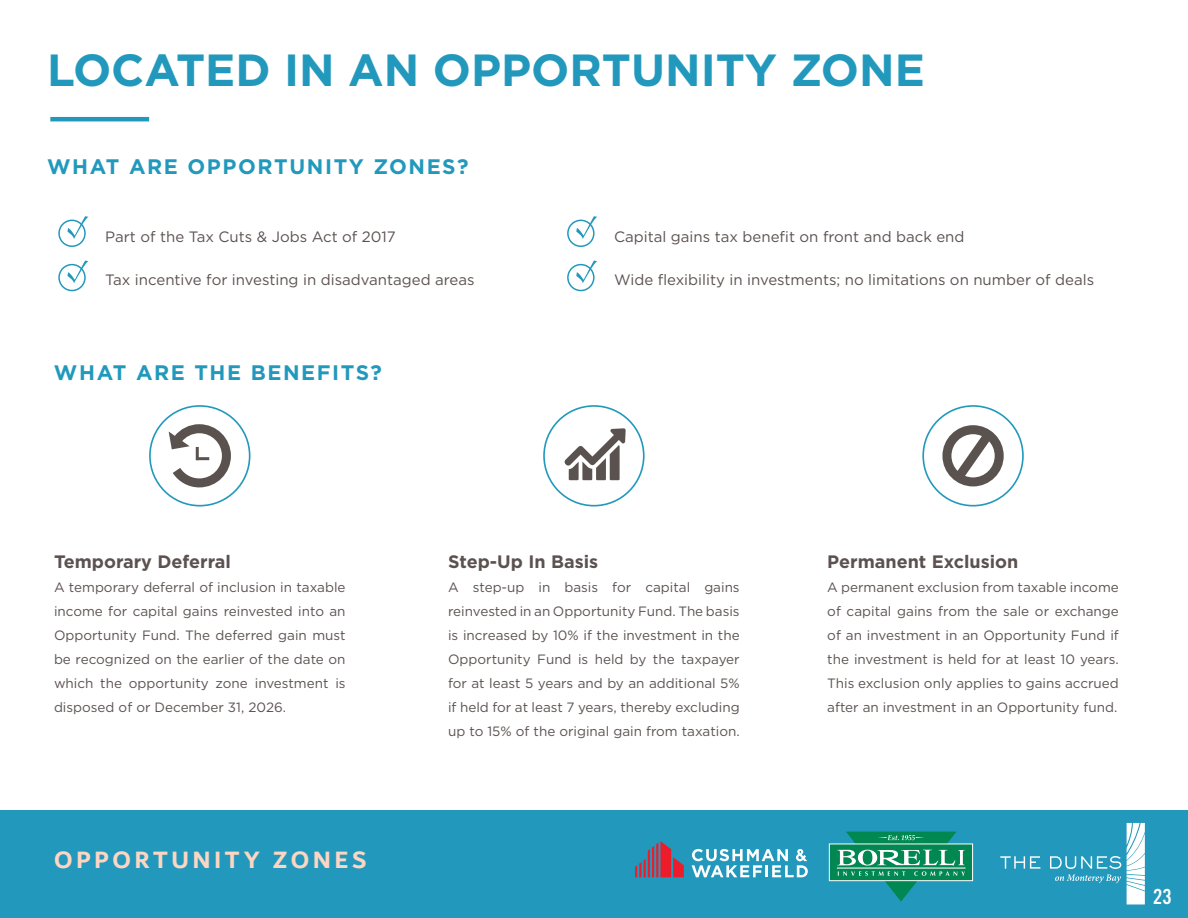
<style>
.page{position:relative;width:1188px;height:918px;background:#fff}
.page>*{position:absolute;margin:0;border:0;box-sizing:border-box;transform-origin:0 0}
.t1{font:700 45px "Gotham";color:#2299bc}
.t2{font:700 25.5px "Dubai";letter-spacing:.14em;color:#fdd6c3}
.t3{font:22.5px "Alternate Got No 3 D";color:#fff}
.t4{font:700 21px "Gotham";letter-spacing:.075em;color:#2299bc}
.t5{font:700 18px "Gotham";color:#5b5250}
.t6{font:15px "Gotham";color:#5b5250}
.t7{font:13.5px/24px "Gotham";color:#5b5250;text-align:justify}
</style>
<div class="page">
<div style="left:0;top:810px;width:1188px;height:108px;background:#2299bc"></div>
<svg style="left:635px;top:841px;width:49px;height:36px"></svg>
<svg style="left:692px;top:849px;width:116px;height:28px"></svg>
<svg style="left:1000px;top:856px;width:40px;height:13px"></svg>
<svg style="left:1050px;top:856px;width:71px;height:13px"></svg>
<svg style="left:1127px;top:823px;width:18px;height:81px"></svg>
<svg style="left:1055px;top:875px;width:66px;height:8px"></svg>
<div style="left:829px;top:844px;width:144px;height:37px;background:#008752"></div>
<div style="left:829px;top:844px;width:144px;height:37px;border:1px solid #fff"></div>
<hr style="left:837px;top:868px;width:129px;height:1px;background:#fff">
<svg style="left:837px;top:832px;width:128px;height:70px"></svg>
<div style="left:149px;top:405px;width:101px;height:102px;border:2px solid #2299bc;border-radius:50%"></div>
<div style="left:543px;top:405px;width:102px;height:102px;border:2px solid #2299bc;border-radius:50%"></div>
<div style="left:922px;top:405px;width:102px;height:102px;border:2px solid #2299bc;border-radius:50%"></div>
<svg style="left:565px;top:428px;width:61px;height:52px"></svg>
<svg style="left:164px;top:420px;width:71px;height:72px"></svg>
<div style="left:942px;top:425px;width:62px;height:61px;border:9px solid #5a524f;border-radius:50%"></div>
<svg style="left:945px;top:425px;width:55px;height:62px"></svg>
<div style="left:58px;top:220px;width:28px;height:27px;border:2px solid #2299bc;border-radius:50%"></div>
<svg style="left:67px;top:216px;width:22px;height:23px"></svg>
<div style="left:567px;top:220px;width:28px;height:27px;border:2px solid #2299bc;border-radius:50%"></div>
<svg style="left:576px;top:216px;width:21px;height:23px"></svg>
<div style="left:58px;top:264px;width:28px;height:27px;border:2px solid #2299bc;border-radius:50%"></div>
<svg style="left:67px;top:261px;width:22px;height:22px"></svg>
<div style="left:567px;top:264px;width:28px;height:27px;border:2px solid #2299bc;border-radius:50%"></div>
<svg style="left:576px;top:261px;width:21px;height:22px"></svg>
<hr style="left:50px;top:117px;width:99px;height:4px;background:#2299bc">
<h1 class="t1" style="left:47px;top:40px;width:879px">LOCATED IN AN OPPORTUNITY ZONE</h1>
<h3 class="t4" style="left:47px;top:153px;width:423px">WHAT ARE OPPORTUNITY ZONES?</h3>
<p class="t6" style="left:105px;top:227px;width:292px">Part of the Tax Cuts &amp; Jobs Act of 2017</p>
<p class="t6" style="left:105px;top:270px;width:371px">Tax incentive for investing in disadvantaged areas</p>
<h3 class="t4" style="left:54px;top:358px;width:329px">WHAT ARE THE BENEFITS?</h3>
<p class="t6" style="left:614px;top:227px;width:352px">Capital gains tax benefit on front and back end</p>
<p class="t6" style="left:614px;top:270px;width:482px">Wide flexibility in investments; no limitations on number of deals</p>
<h3 class="t5" style="left:54px;top:550px;width:178px">Temporary Deferral</h3>
<p class="t7" style="left:54px;top:575px;width:293px">A temporary deferral of inclusion in taxable income for capital gains reinvested into an Opportunity Fund. The deferred gain must be recognized on the earlier of the date on which the opportunity zone investment is disposed of or December 31, 2026.</p>
<h2 class="t2" style="left:54px;top:844px;width:314px">OPPORTUNITY ZONES</h2>
<h3 class="t5" style="left:448px;top:550px;width:152px">Step-Up In Basis</h3>
<p class="t7" style="left:448px;top:575px;width:293px">A step-up in basis for capital gains reinvested in an Opportunity Fund. The basis is increased by 10% if the investment in the Opportunity Fund is held by the taxpayer for at least 5 years and by an additional 5% if held for at least 7 years, thereby excluding up to 15% of the original gain from taxation.</p>
<h3 class="t5" style="left:827px;top:550px;width:193px">Permanent Exclusion</h3>
<p class="t7" style="left:827px;top:575px;width:293px">A permanent exclusion from taxable income of capital gains from the sale or exchange of an investment in an Opportunity Fund if the investment is held for at least 10 years.<br>This exclusion only applies to gains accrued after an investment in an Opportunity fund.</p>
<h3 class="t3" style="left:1153px;top:885px;width:20px">23</h3>
</div>
